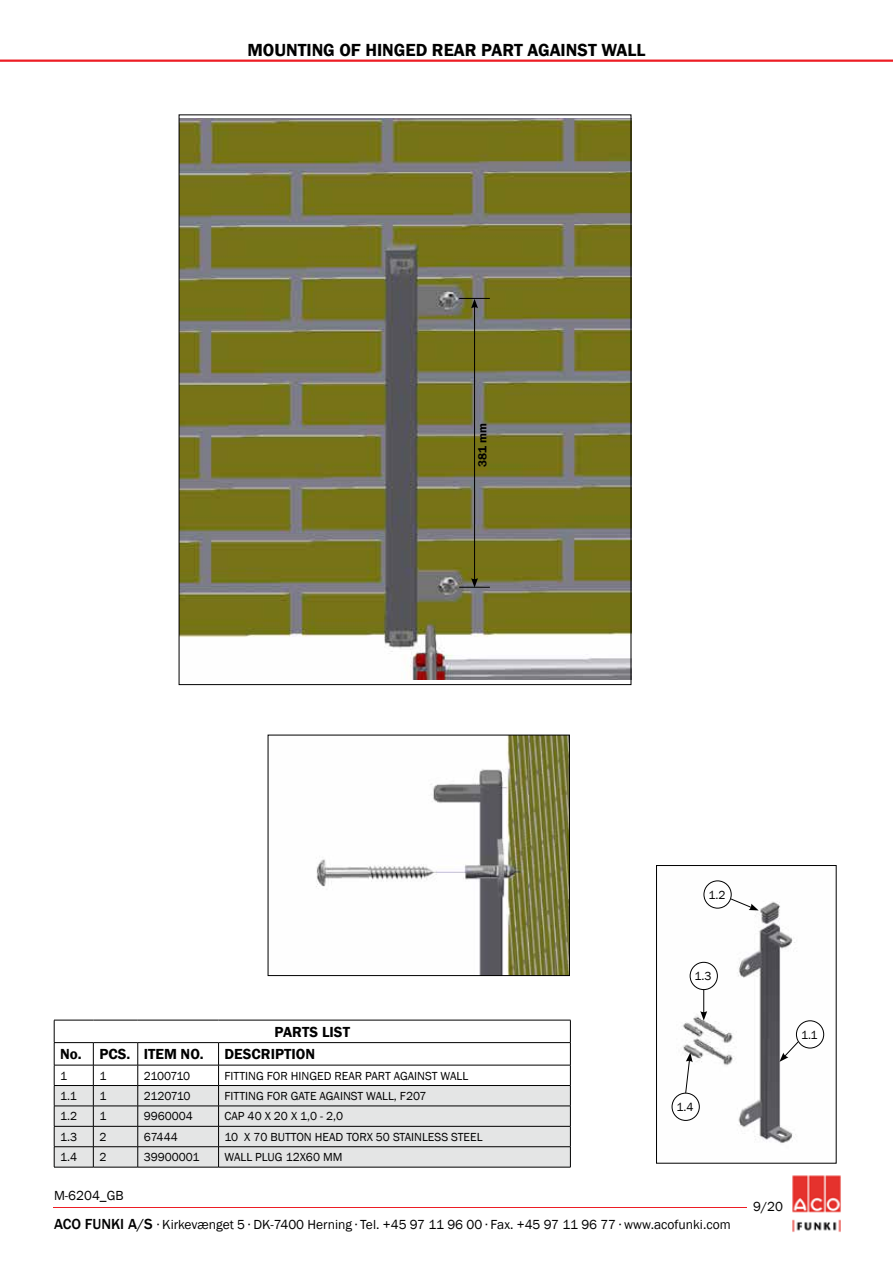
<style>
.page{position:relative;width:893px;height:1263px;background:#fff}
.page>*{position:absolute;margin:0;border:0;box-sizing:border-box;transform-origin:0 0}
.t1{font:600 18px "Franklin Gothic";color:#000}
.t2{font:600 15px "Franklin Gothic";color:#000}
.t3{font:13.5px "Franklin Gothic";color:#000}
.t4{font:12px "Franklin Gothic";color:#000}
.t5{font:12px "Franklin Gothic";letter-spacing:-.035em;color:#000}
.t6{font:600 12px "Franklin Gothic";color:#000}
.s1{font-weight:500;font-size:15px}
</style>
<div class="page">
<hr style="left:0;top:60px;width:893px;height:2px;background:#ed1d24">
<img style="left:792px;top:1175px;width:49px;height:57px">
<hr style="left:53px;top:1207px;width:693px;height:1px;background:#ed1d24">
<img style="left:181px;top:119px;width:448px;height:561px">
<img style="left:316px;top:737px;width:252px;height:237px">
<div style="left:268px;top:735px;width:302px;height:241px;border:1px solid #000"></div>
<hr style="left:459px;top:298px;width:31px;height:1px;background:#000">
<hr style="left:459px;top:587px;width:31px;height:1px;background:#000">
<hr style="left:474px;top:306px;width:1px;height:274px;background:#000">
<svg style="left:471px;top:578px;width:7px;height:10px"></svg>
<svg style="left:471px;top:299px;width:7px;height:9px"></svg>
<img style="left:671px;top:880px;width:154px;height:263px">
<div style="left:656px;top:865px;width:180px;height:298px;border:1px solid #000"></div>
<div style="left:704px;top:881px;width:27px;height:27px;background:#fff;border-radius:50%"></div>
<div style="left:704px;top:881px;width:27px;height:27px;border:1px solid #000;border-radius:50%"></div>
<div style="left:796px;top:1021px;width:28px;height:27px;background:#fff;border-radius:50%"></div>
<div style="left:796px;top:1020px;width:28px;height:28px;border:1px solid #000;border-radius:50%"></div>
<div style="left:690px;top:962px;width:27px;height:27px;background:#fff;border-radius:50%"></div>
<div style="left:690px;top:962px;width:28px;height:28px;border:1px solid #000;border-radius:50%"></div>
<div style="left:672px;top:1093px;width:27px;height:27px;background:#fff;border-radius:50%"></div>
<div style="left:672px;top:1093px;width:27px;height:27px;border:1px solid #000;border-radius:50%"></div>
<svg style="left:685px;top:1052px;width:8px;height:42px"></svg>
<svg style="left:700px;top:989px;width:7px;height:31px"></svg>
<svg style="left:779px;top:1041px;width:20px;height:21px"></svg>
<svg style="left:730px;top:898px;width:29px;height:12px"></svg>
<svg style="left:54px;top:1020px;width:517px;height:147px"></svg>
<hr style="left:54px;top:1167px;width:39px;height:1px;background:#000">
<hr style="left:93px;top:1167px;width:45px;height:1px;background:#000">
<hr style="left:138px;top:1167px;width:81px;height:1px;background:#000">
<hr style="left:219px;top:1167px;width:352px;height:1px;background:#000">
<h1 class="t1" style="left:247px;top:39px;width:400px">MOUNTING OF HINGED REAR PART AGAINST WALL</h1>
<p class="t6" style="left:475px;top:467px;width:45px;rotate:-90deg">381 mm</p>
<p class="t4" style="left:708px;top:887px;width:18px">1.2</p>
<p class="t2" style="left:275px;top:1022px;width:77px">PARTS LIST</p>
<p class="t2" style="left:60px;top:1045px;width:145px">No. PCS. ITEM NO.</p>
<p class="t2" style="left:225px;top:1045px;width:92px">DESCRIPTION</p>
<p class="t4" style="left:60px;top:1068px;width:9px">1</p>
<p class="t4" style="left:99px;top:1068px;width:9px">1</p>
<p class="t5" style="left:144px;top:1068px;width:48px">2100710</p>
<p class="t4" style="left:225px;top:1068px;width:245px">FITTING FOR HINGED REAR PART AGAINST WALL</p>
<p class="t4" style="left:60px;top:1088px;width:18px">1.1</p>
<p class="t4" style="left:99px;top:1088px;width:9px">1</p>
<p class="t5" style="left:144px;top:1088px;width:48px">2120710</p>
<p class="t4" style="left:225px;top:1088px;width:203px">FITTING FOR GATE AGAINST WALL, F207</p>
<p class="t4" style="left:60px;top:1109px;width:18px">1.2</p>
<p class="t4" style="left:99px;top:1109px;width:9px">1</p>
<p class="t4" style="left:144px;top:1109px;width:51px">9960004</p>
<p class="t4" style="left:225px;top:1109px;width:120px">CAP 40 X 20 X 1,0 - 2,0</p>
<p class="t4" style="left:60px;top:1129px;width:18px">1.3</p>
<p class="t4" style="left:99px;top:1129px;width:9px">2</p>
<p class="t4" style="left:144px;top:1129px;width:36px">67444</p>
<p class="t4" style="left:225px;top:1129px;width:260px">10 X 70 BUTTON HEAD TORX 50 STAINLESS STEEL</p>
<p class="t4" style="left:60px;top:1150px;width:18px">1.4</p>
<p class="t4" style="left:99px;top:1150px;width:9px">2</p>
<p class="t4" style="left:144px;top:1150px;width:57px">39900001</p>
<p class="t4" style="left:225px;top:1150px;width:119px">WALL PLUG 12X60 MM</p>
<p class="t3" style="left:54px;top:1187px;width:71px">M-6204_GB</p>
<p class="t4" style="left:695px;top:969px;width:18px">1.3</p>
<p class="t4" style="left:676px;top:1099px;width:18px">1.4</p>
<p class="t3" style="left:54px;top:1216px;width:678px"><span class="s1">ACO FUNKI A/S</span> ∙ Kirkevænget 5 ∙ DK-7400 Herning ∙ Tel. +45 97 11 96 00 ∙ Fax. +45 97 11 96 77 ∙ www.acofunki.com</p>
<p class="t4" style="left:801px;top:1027px;width:18px">1.1</p>
<p class="t3" style="left:753px;top:1198px;width:31px">9/20</p>
</div>
